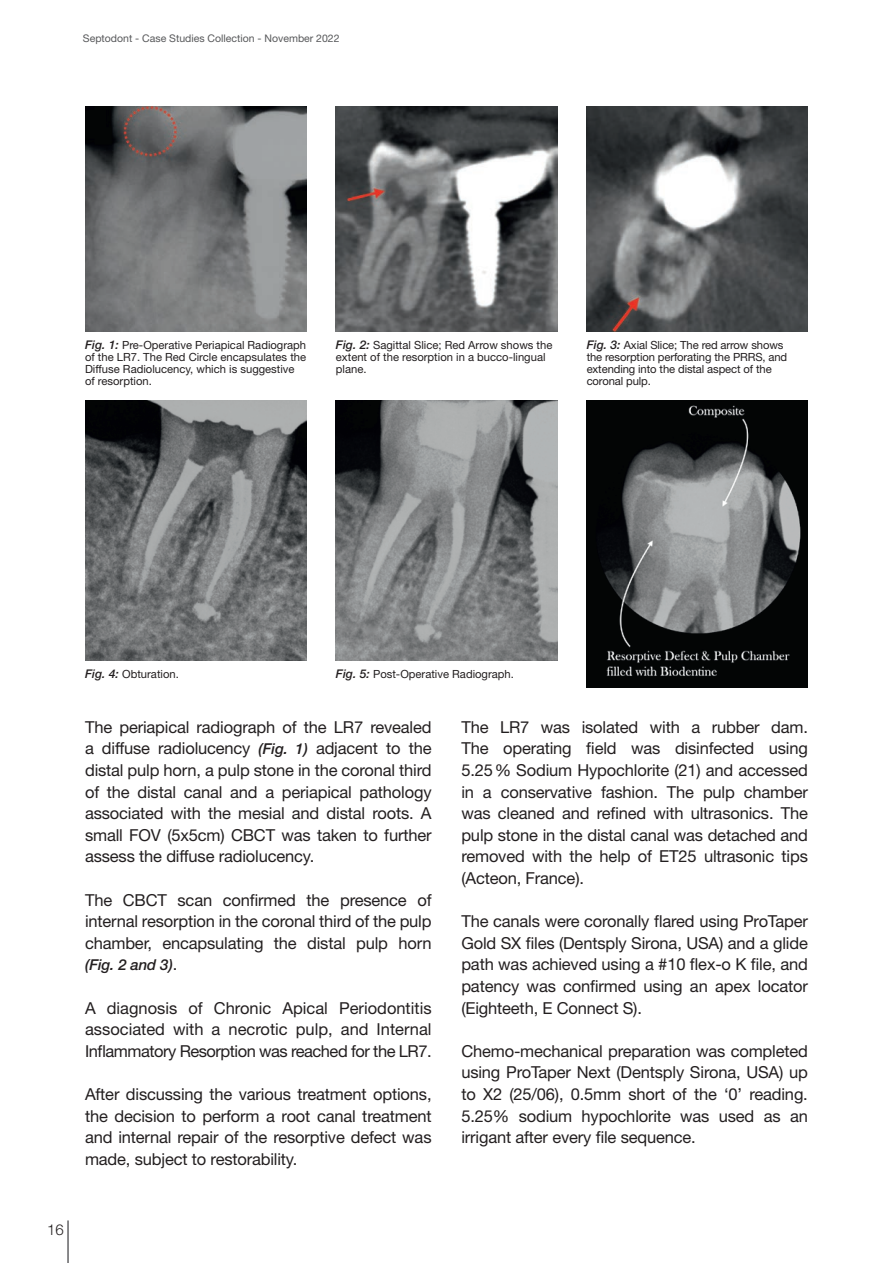
<style>
.page{position:relative;width:893px;height:1263px;background:#fff}
.page>*{position:absolute;margin:0;border:0;box-sizing:border-box;transform-origin:0 0}
.t1{font:16.5px/21.6px "Helvetica Neue LT Std";letter-spacing:-.01em;color:#231f20;text-align:justify}
.t2{font:italic 500 15px "Helvetica Neue LT Std";letter-spacing:-.01em;color:#231f20}
.t3{font:300 15px "Helvetica Neue LT Std";color:#231f20}
.t4{font:11.25px/12px "Helvetica Neue LT Std";color:#231f20}
.t5{font:10.5px "Helvetica Neue LT Std";color:#57585a}
.s1{font-weight:500;font-style:italic;font-size:12px}
.s2{font-weight:500;font-style:italic;font-size:15px}
.s3{font-weight:400;font-style:normal;font-size:16.5px}
</style>
<div class="page">
<hr style="left:67px;top:1220px;width:2px;height:43px;background:#636366">
<img style="left:85px;top:106px;width:221px;height:226px">
<img style="left:85px;top:400px;width:221px;height:260px">
<img style="left:587px;top:106px;width:221px;height:226px">
<img style="left:336px;top:106px;width:221px;height:226px">
<img style="left:336px;top:400px;width:221px;height:260px">
<img style="left:587px;top:400px;width:221px;height:287px">
<p class="t5" style="left:83px;top:32px;width:258px">Septodont - Case Studies Collection - November 2022</p>
<p class="t4" style="left:85px;top:339px;width:223px"><span class="s1">Fig. 1:</span> Pre-Operative Periapical Radiograph of the LR7. The Red Circle encapsulates the Diffuse Radiolucency, which is suggestive of resorption.</p>
<p class="t4" style="left:336px;top:339px;width:218px"><span class="s1">Fig. 2:</span> Sagittal Slice; Red Arrow shows the extent of the resorption in a bucco-lingual plane.</p>
<p class="t4" style="left:587px;top:339px;width:202px"><span class="s1">Fig. 3:</span> Axial Slice; The red arrow shows the resorption perforating the PRRS, and extending into the distal aspect of the coronal pulp.</p>
<p class="t4" style="left:85px;top:667px;width:95px"><span class="s1">Fig. 4:</span> Obturation.</p>
<p class="t4" style="left:336px;top:667px;width:179px"><span class="s1">Fig. 5:</span> Post-Operative Radiograph.</p>
<p class="t1" style="left:85px;top:716px;width:348px">The periapical radiograph of the LR7 revealed a diffuse radiolucency <span class="s2">(Fig. 1)</span> adjacent to the distal pulp horn, a pulp stone in the coronal third of the distal canal and a periapical pathology associated with the mesial and distal roots. A small FOV (5x5cm) CBCT was taken to further assess the diffuse radiolucency.</p>
<p class="t1" style="left:85px;top:889px;width:348px">The CBCT scan confirmed the presence of internal resorption in the coronal third of the pulp chamber, encapsulating the distal pulp horn</p>
<p class="t2" style="left:85px;top:956px;width:94px">(Fig. 2 and 3)<span class="s3">.</span></p>
<p class="t1" style="left:85px;top:997px;width:348px">A diagnosis of Chronic Apical Periodontitis associated with a necrotic pulp, and Internal Inflammatory Resorption was reached for the LR7.</p>
<p class="t1" style="left:85px;top:1083px;width:348px">After discussing the various treatment options, the decision to perform a root canal treatment and internal repair of the resorptive defect was made, subject to restorability.</p>
<p class="t1" style="left:461px;top:716px;width:348px">The LR7 was isolated with a rubber dam.<br>The operating field was disinfected using 5.25% Sodium Hypochlorite (21) and accessed in a conservative fashion. The pulp chamber was cleaned and refined with ultrasonics. The pulp stone in the distal canal was detached and removed with the help of ET25 ultrasonic tips (Acteon, France).</p>
<p class="t1" style="left:461px;top:910px;width:348px">The canals were coronally flared using ProTaper Gold SX files (Dentsply Sirona, USA) and a glide path was achieved using a #10 flex-o K file, and patency was confirmed using an apex locator (Eighteeth, E Connect S).</p>
<p class="t1" style="left:461px;top:1040px;width:348px">Chemo-mechanical preparation was completed using ProTaper Next (Dentsply Sirona, USA) up to X2 (25/06), 0.5mm short of the ‘0’ reading.<br>5.25% sodium hypochlorite was used as an irrigant after every file sequence.</p>
<p class="t3" style="left:47px;top:1221px;width:18px">16</p>
</div>
